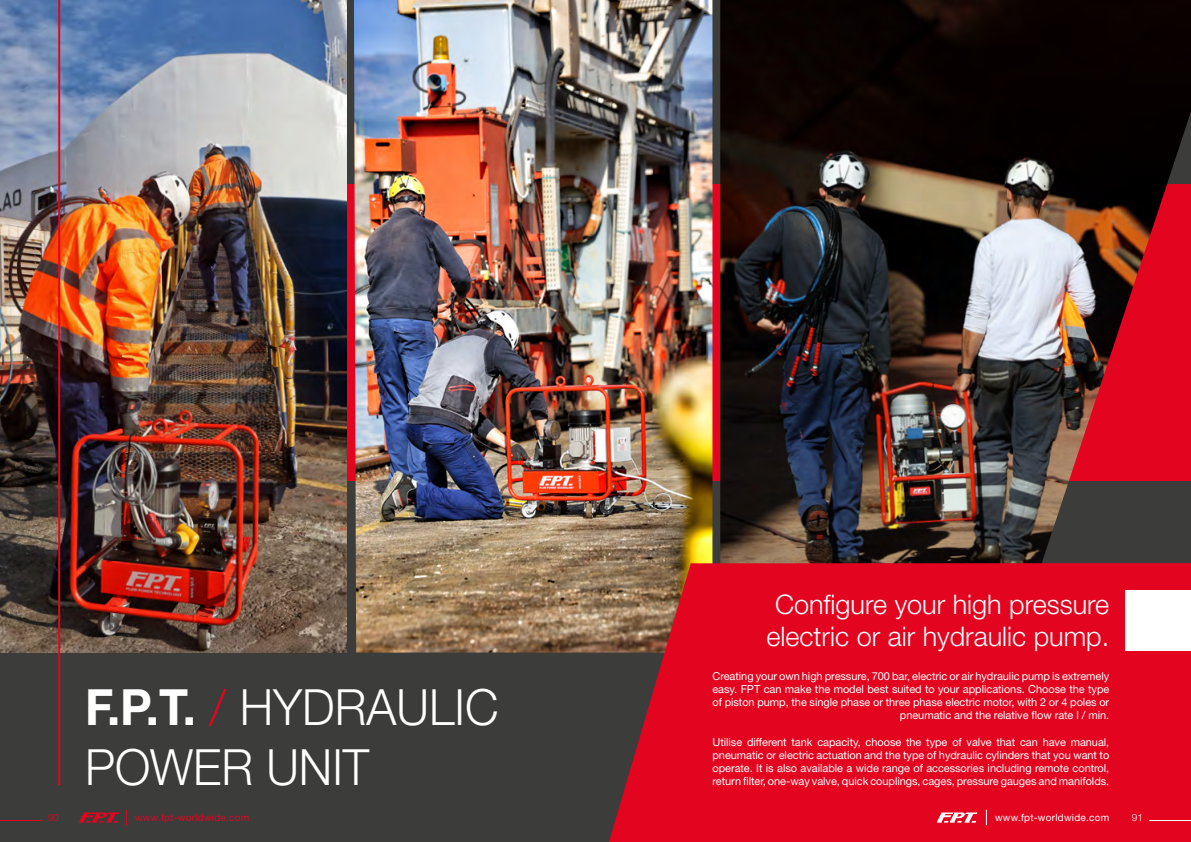
<style>
.page{position:relative;width:1191px;height:842px;background:#fff}
.page>*{position:absolute;margin:0;border:0;box-sizing:border-box;transform-origin:0 0}
.t1{font:300 50px/60px "Helvetica Neue LT Std";color:#fff;scale:.95 1}
.t2{font:300 27px/32px "Helvetica Neue LT Std";color:#fff;text-align:center}
.t3{font:11px/13.2px "Helvetica Neue LT Std";letter-spacing:-.005em;color:#fff;text-align:right}
.t4{font:10px "Helvetica Neue LT Std";letter-spacing:.025em;color:#e30520}
.t5{font:10px "Helvetica Neue LT Std";letter-spacing:.025em;color:#fff}
.t6{font:300 10px "Helvetica Neue LT Std";color:#e30520}
.t7{font:300 10px "Helvetica Neue LT Std";color:#fff}
.s1{font-weight:700}
.s2{color:#e30520}
</style>
<div class="page">
<div style="left:0;top:0;width:720px;height:842px;background:#3c3c3b"></div>
<img style="left:0;top:0;width:347px;height:653px">
<img style="left:354px;top:0;width:358px;height:653px">
<img style="left:720px;top:0;width:471px;height:563px">
<svg style="left:609px;top:563px;width:582px;height:279px;fill:#e30520"></svg>
<div style="left:1125px;top:590px;width:66px;height:61px;background:#fff"></div>
<hr style="left:58px;top:0;width:2px;height:785px;background:#e30520">
<svg style="left:986px;top:810px;width:1px;height:15px"></svg>
<svg style="left:936px;top:812px;width:41px;height:11px"></svg>
<hr style="left:1149px;top:820px;width:42px;height:1px;background:#fff">
<svg style="left:126px;top:810px;width:1px;height:15px"></svg>
<svg style="left:79px;top:812px;width:41px;height:11px"></svg>
<hr style="left:0;top:820px;width:42px;height:1px;background:#e30520">
<h1 class="t1" style="left:85px;top:676px;width:437px"><span class="s1">F.P.T.</span> <span class="s2">/</span> HYDRAULIC<br>POWER UNIT</h1>
<h2 class="t2" style="left:766px;top:588px;width:344px">Configure your high pressure electric or air hydraulic pump.</h2>
<p class="t3" style="left:712px;top:669px;width:398px">Creating your own high pressure, 700 bar, electric or air hydraulic pump is extremely easy. FPT can make the model best suited to your applications. Choose the type of piston pump, the single phase or three phase electric motor, with 2 or 4 poles or pneumatic and the relative flow rate l / min.</p>
<p class="t3" style="left:712px;top:735px;width:398px;text-align:justify">Utilise different tank capacity, choose the type of valve that can have manual, pneumatic or electric actuation and the type of hydraulic cylinders that you want to operate. It is also available a wide range of accessories including remote control, return filter, one-way valve, quick couplings, cages, pressure gauges and manifolds.</p>
<p class="t6" style="left:48px;top:811px;width:13px">90</p>
<p class="t4" style="left:135px;top:811px;width:116px">www.fpt-worldwide.com</p>
<p class="t5" style="left:995px;top:811px;width:116px">www.fpt-worldwide.com</p>
<p class="t7" style="left:1132px;top:811px;width:13px">91</p>
</div>
